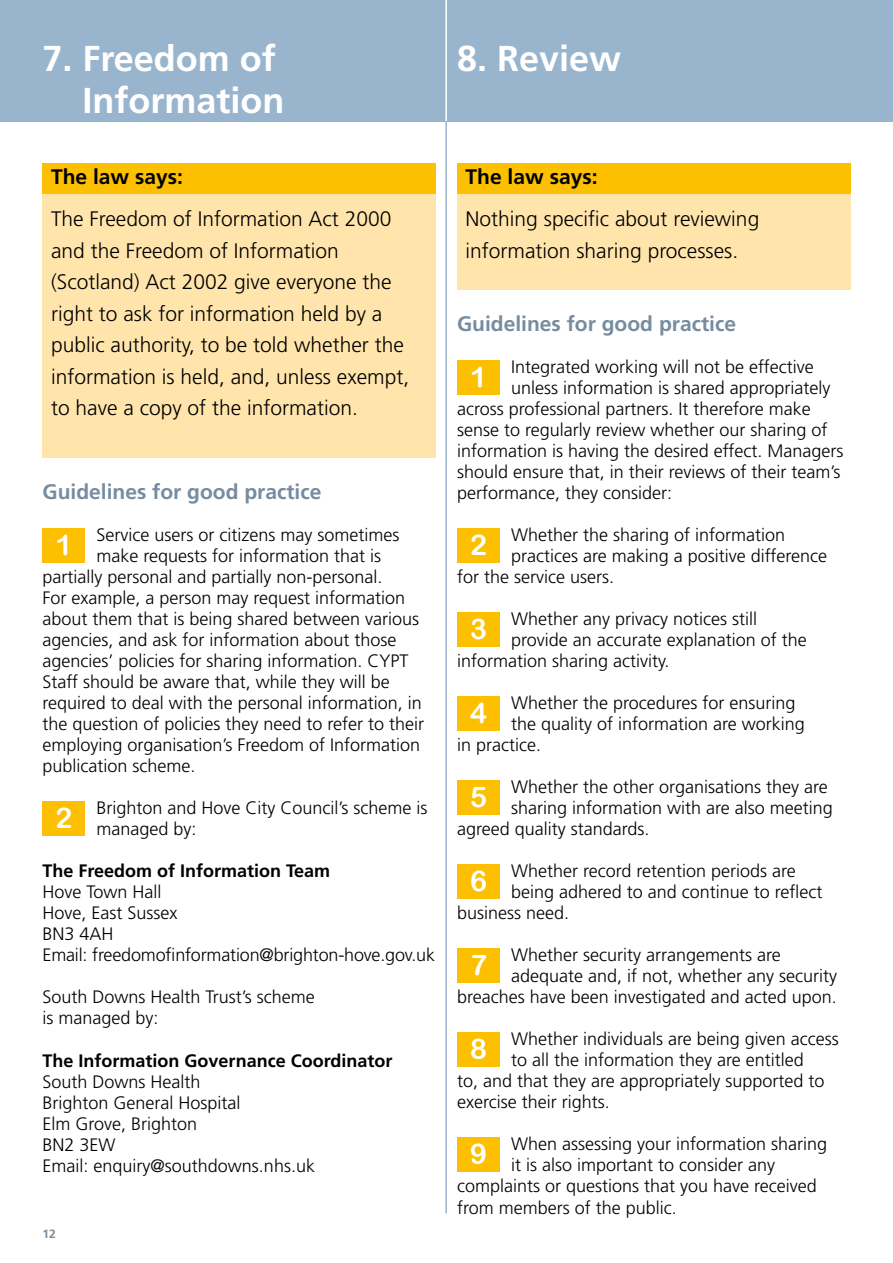
<style>
.page{position:relative;width:893px;height:1263px;background:#fff}
.page>*{position:absolute;margin:0;border:0;box-sizing:border-box;transform-origin:0 0}
.t1{font:700 36px/42px "Frutiger";color:#fff;text-align:right}
.t2{font:28.5px "Arial Rounded MT Bold";color:#fff}
.t3{font:300 21px/31.5px "Frutiger";color:#000}
.t4{font:700 21px "Frutiger";color:#768ca0}
.t5{font:700 21px "Frutiger";color:#000}
.t6{font:300 18px/21px "Frutiger";color:#000}
.t7{font:700 18px "Frutiger";color:#000}
.t8{font:700 12px "Frutiger";color:#768ca0}
</style>
<div class="page">
<div style="left:0;top:0;width:893px;height:121px;background:#99b5cd"></div>
<div style="left:43px;top:184px;width:393px;height:273px;background:#ffe5ab"></div>
<div style="left:43px;top:163px;width:393px;height:31px;background:#fcc000"></div>
<div style="left:457px;top:184px;width:393px;height:105px;background:#ffe5ab"></div>
<div style="left:457px;top:163px;width:393px;height:31px;background:#fcc000"></div>
<div style="left:43px;top:528px;width:42px;height:34px;background:#fcc000"></div>
<div style="left:43px;top:801px;width:42px;height:34px;background:#fcc000"></div>
<div style="left:457px;top:360px;width:42px;height:34px;background:#fcc000"></div>
<div style="left:457px;top:528px;width:42px;height:34px;background:#fcc000"></div>
<div style="left:457px;top:612px;width:42px;height:34px;background:#fcc000"></div>
<div style="left:457px;top:696px;width:42px;height:34px;background:#fcc000"></div>
<div style="left:457px;top:780px;width:42px;height:34px;background:#fcc000"></div>
<div style="left:457px;top:864px;width:42px;height:34px;background:#fcc000"></div>
<div style="left:457px;top:948px;width:42px;height:34px;background:#fcc000"></div>
<div style="left:457px;top:1032px;width:42px;height:34px;background:#fcc000"></div>
<div style="left:457px;top:1137px;width:42px;height:34px;background:#fcc000"></div>
<hr style="left:445px;top:0;width:2px;height:121px;background:#fff">
<hr style="left:445px;top:121px;width:2px;height:1092px;background:#99b5cd">
<h1 class="t1" style="left:43px;top:37px;width:244px">7. Freedom of<br>Information</h1>
<p class="t5" style="left:51px;top:165px;width:133px">The law says:</p>
<p class="t3" style="left:51px;top:203px;width:360px">The Freedom of Information Act 2000 and the Freedom of Information (Scotland) Act 2002 give everyone the right to ask for information held by a public authority, to be told whether the information is held, and, unless exempt, to have a copy of the information.</p>
<p class="t4" style="left:43px;top:480px;width:280px">Guidelines for good practice</p>
<p class="t6" style="left:97px;top:524px;width:304px">Service users or citizens may sometimes</p>
<p class="t6" style="left:97px;top:546px;width:286px">make requests for information that is</p>
<p class="t6" style="left:43px;top:567px;width:342px">partially personal and partially non-personal.</p>
<p class="t6" style="left:43px;top:588px;width:364px">For example, a person may request information</p>
<p class="t6" style="left:43px;top:609px;width:378px">about them that is being shared between various</p>
<p class="t6" style="left:43px;top:630px;width:356px">agencies, and ask for information about those</p>
<p class="t6" style="left:43px;top:651px;width:368px">agencies’ policies for sharing information. CYPT</p>
<p class="t6" style="left:43px;top:672px;width:349px">Staff should be aware that, while they will be</p>
<p class="t6" style="left:43px;top:693px;width:381px">required to deal with the personal information, in</p>
<p class="t6" style="left:43px;top:714px;width:383px">the question of policies they need to refer to their</p>
<p class="t6" style="left:43px;top:735px;width:379px">employing organisation’s Freedom of Information</p>
<p class="t6" style="left:43px;top:756px;width:155px">publication scheme.</p>
<p class="t6" style="left:97px;top:798px;width:333px">Brighton and Hove City Council’s scheme is managed by:</p>
<p class="t7" style="left:43px;top:860px;width:289px">The Freedom of Information Team</p>
<p class="t6" style="left:43px;top:882px;width:394px">Hove Town Hall<br>Hove, East Sussex<br>BN3 4AH<br>Email: freedomofinformation@brighton-hove.gov.uk</p>
<p class="t6" style="left:43px;top:987px;width:274px">South Downs Health Trust’s scheme is managed by:</p>
<p class="t7" style="left:43px;top:1050px;width:352px">The Information Governance Coordinator</p>
<p class="t6" style="left:43px;top:1071px;width:274px">South Downs Health<br>Brighton General Hospital<br>Elm Grove, Brighton<br>BN2 3EW<br>Email: enquiry@southdowns.nhs.uk</p>
<h2 class="t2" style="left:56px;top:528px;width:18px">1</h2>
<h2 class="t2" style="left:56px;top:801px;width:18px">2</h2>
<p class="t8" style="left:43px;top:1227px;width:15px">12</p>
<h1 class="t1" style="left:457px;top:37px;width:166px">8. Review</h1>
<p class="t5" style="left:466px;top:165px;width:133px">The law says:</p>
<p class="t3" style="left:466px;top:203px;width:295px">Nothing specific about reviewing information sharing processes.</p>
<p class="t4" style="left:457px;top:312px;width:280px">Guidelines for good practice</p>
<p class="t6" style="left:511px;top:356px;width:304px">Integrated working will not be effective</p>
<p class="t6" style="left:511px;top:378px;width:321px">unless information is shared appropriately</p>
<p class="t6" style="left:457px;top:399px;width:355px">across professional partners. It therefore make</p>
<p class="t6" style="left:457px;top:420px;width:372px">sense to regularly review whether our sharing of</p>
<p class="t6" style="left:457px;top:441px;width:388px">information is having the desired effect. Managers</p>
<p class="t6" style="left:457px;top:462px;width:385px">should ensure that, in their reviews of their team’s</p>
<p class="t6" style="left:457px;top:483px;width:217px">performance, they consider:</p>
<p class="t6" style="left:511px;top:525px;width:276px">Whether the sharing of information</p>
<p class="t6" style="left:511px;top:546px;width:318px">practices are making a positive difference</p>
<p class="t6" style="left:457px;top:567px;width:158px">for the service users.</p>
<p class="t6" style="left:511px;top:609px;width:247px">Whether any privacy notices still</p>
<p class="t6" style="left:511px;top:630px;width:297px">provide an accurate explanation of the</p>
<p class="t6" style="left:457px;top:651px;width:214px">information sharing activity.</p>
<p class="t6" style="left:511px;top:693px;width:286px">Whether the procedures for ensuring</p>
<p class="t6" style="left:511px;top:714px;width:295px">the quality of information are working</p>
<p class="t6" style="left:457px;top:735px;width:85px">in practice.</p>
<p class="t6" style="left:511px;top:777px;width:318px">Whether the other organisations they are</p>
<p class="t6" style="left:511px;top:798px;width:323px">sharing information with are also meeting</p>
<p class="t6" style="left:457px;top:819px;width:194px">agreed quality standards.</p>
<p class="t6" style="left:511px;top:861px;width:286px">Whether record retention periods are</p>
<p class="t6" style="left:511px;top:882px;width:313px">being adhered to and continue to reflect</p>
<p class="t6" style="left:457px;top:903px;width:114px">business need.</p>
<p class="t6" style="left:511px;top:945px;width:271px">Whether security arrangements are</p>
<p class="t6" style="left:511px;top:966px;width:328px">adequate and, if not, whether any security</p>
<p class="t6" style="left:457px;top:987px;width:381px">breaches have been investigated and acted upon.</p>
<p class="t6" style="left:511px;top:1029px;width:329px">Whether individuals are being given access</p>
<p class="t6" style="left:511px;top:1050px;width:294px">to all the information they are entitled</p>
<p class="t6" style="left:457px;top:1071px;width:369px">to, and that they are appropriately supported to</p>
<p class="t6" style="left:457px;top:1092px;width:154px">exercise their rights.</p>
<p class="t6" style="left:511px;top:1134px;width:318px">When assessing your information sharing</p>
<p class="t6" style="left:511px;top:1155px;width:266px">it is also important to consider any</p>
<p class="t6" style="left:457px;top:1176px;width:361px">complaints or questions that you have received</p>
<p class="t6" style="left:457px;top:1197px;width:221px">from members of the public.</p>
<h2 class="t2" style="left:470px;top:360px;width:18px">1</h2>
<h2 class="t2" style="left:470px;top:528px;width:18px">2</h2>
<h2 class="t2" style="left:470px;top:612px;width:18px">3</h2>
<h2 class="t2" style="left:470px;top:696px;width:18px">4</h2>
<h2 class="t2" style="left:470px;top:780px;width:18px">5</h2>
<h2 class="t2" style="left:470px;top:864px;width:18px">6</h2>
<h2 class="t2" style="left:470px;top:948px;width:18px">7</h2>
<h2 class="t2" style="left:470px;top:1032px;width:18px">8</h2>
<h2 class="t2" style="left:470px;top:1137px;width:18px">9</h2>
</div>
